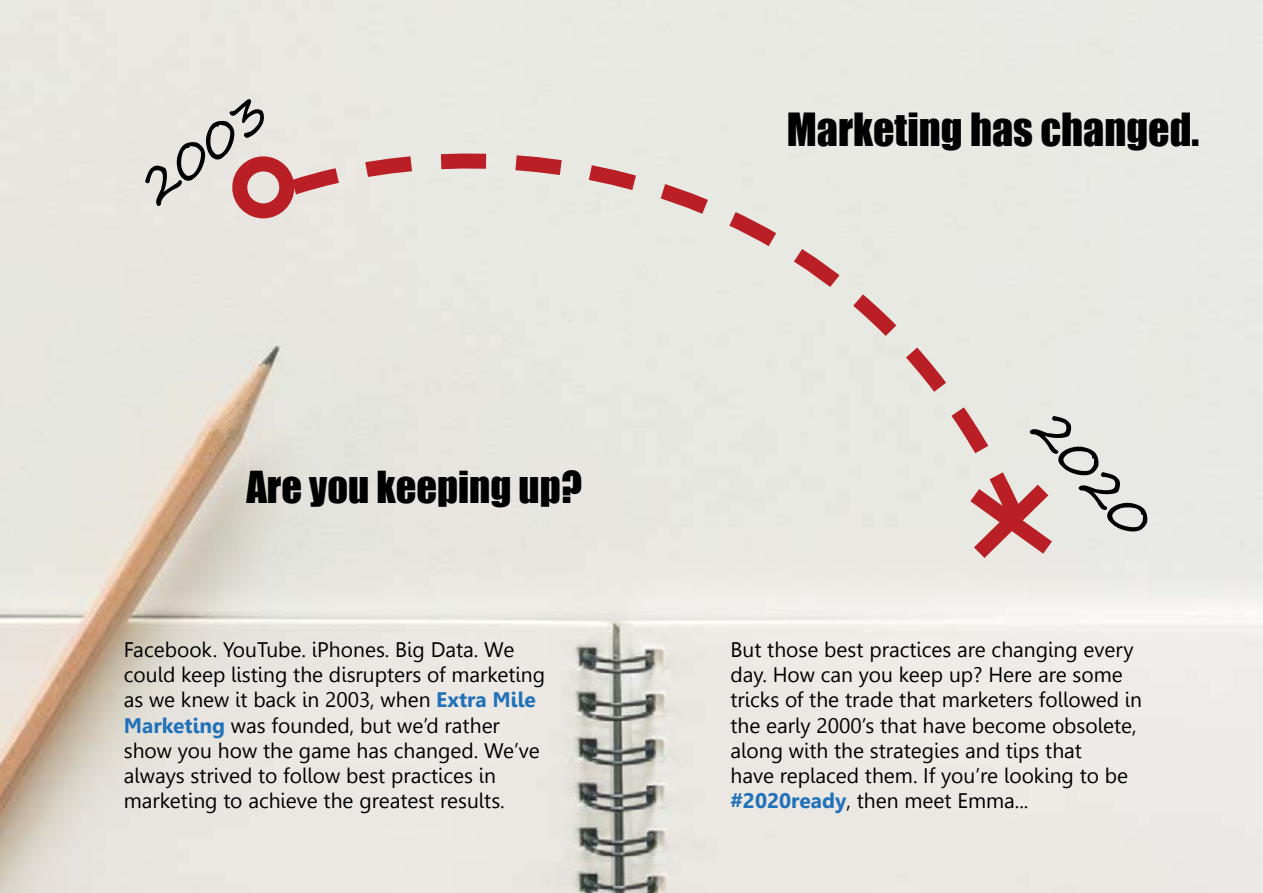
<style>
.page{position:relative;width:1263px;height:893px;background:#fff}
.page>*{position:absolute;margin:0;border:0;box-sizing:border-box;transform-origin:0 0}
.t1{font:51px "Segoe Script";color:#000}
.t2{font:49.5px "Segoe Script";color:#000}
.t3{font:42px "Impact";color:#000}
.t4{font:40.5px "Impact";color:#000}
.t5{font:21px/25.2px "Leelawadee";color:#000}
.s1{font-weight:700;color:#2071b9}
</style>
<div class="page">
<img style="left:0;top:0;width:1263px;height:893px">
<div style="left:275px;top:119px;width:760px;height:417px;background:#e8e9e3"></div>
<div style="left:232px;top:156px;width:62px;height:62px;border:15px solid #b91f24;border-radius:50%"></div>
<svg style="left:954px;top:469px;width:114px;height:105px;background:#ddb6b3"></svg>
<h2 class="t2" style="left:123px;top:158px;width:146px;rotate:-36deg">2003</h2>
<h3 class="t4" style="left:246px;top:456px;width:337px">Are you keeping up?</h3>
<h3 class="t3" style="left:787px;top:97px;width:414px">Marketing has changed.</h3>
<h1 class="t1" style="left:1075px;top:391px;width:150px;rotate:49deg">2020</h1>
<p class="t5" style="left:124px;top:637px;width:423px">Facebook. YouTube. iPhones. Big Data. We could keep listing the disrupters of marketing as we knew it back in 2003, when <span class="s1">Extra Mile Marketing</span> was founded, but we’d rather show you how the game has changed. We’ve always strived to follow best practices in marketing to achieve the greatest results.</p>
<p class="t5" style="left:730px;top:637px;width:413px">But those best practices are changing every day. How can you keep up? Here are some tricks of the trade that marketers followed in the early 2000’s that have become obsolete, along with the strategies and tips that<br>have replaced them. If you’re looking to be <span class="s1">#2020ready</span>, then meet Emma...</p>
</div>
